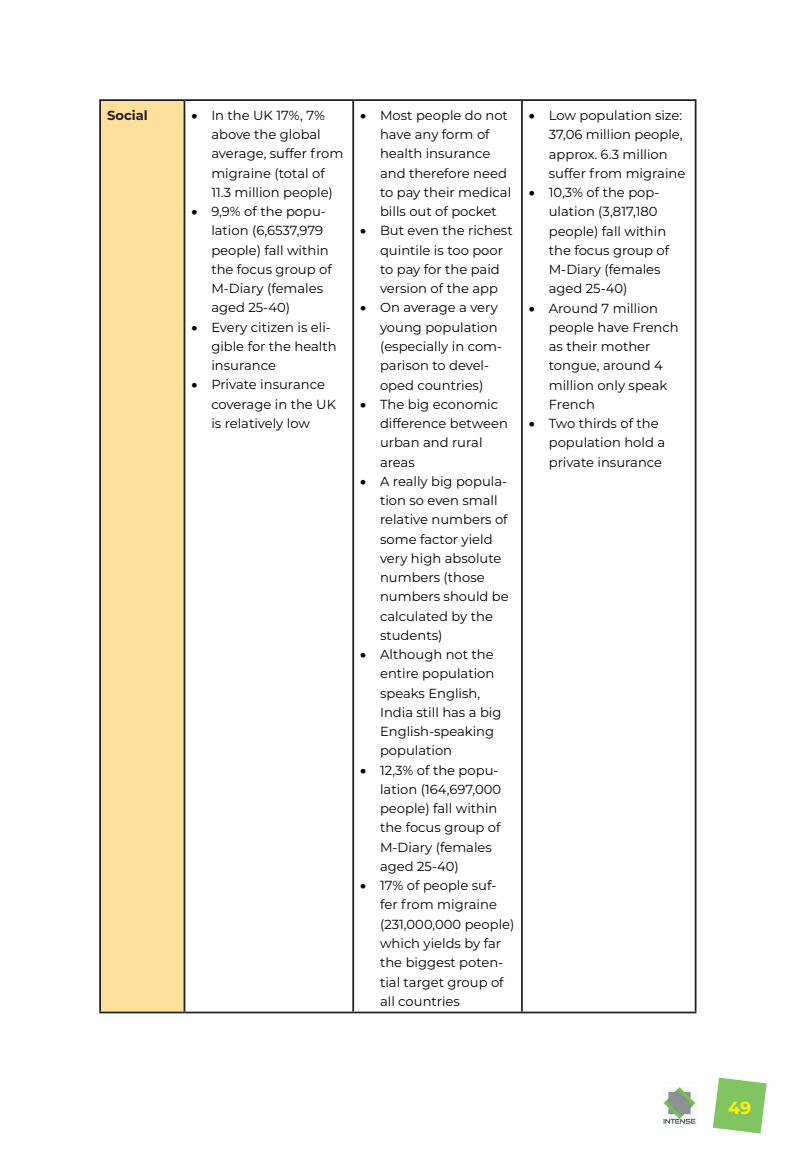
<style>
.page{position:relative;width:794px;height:1166px;background:#fff}
.page>*{position:absolute;margin:0;border:0;box-sizing:border-box;transform-origin:0 0}
.t1{font:700 17.5px "Montserrat";color:#fff101}
.t2{font:13.12px/19.2px "Montserrat";color:#000}
.t3{font:700 13.12px "Montserrat";color:#231f20}
</style>
<div class="page">
<img style="left:663px;top:1087px;width:33px;height:36px">
<svg style="left:713px;top:1077px;width:53px;height:56px"></svg>
<div style="left:100px;top:100px;width:84px;height:912px;background:#ffdf9c"></div>
<hr style="left:99px;top:99px;width:85px;height:2px;background:#231f20">
<hr style="left:99px;top:101px;width:2px;height:910px;background:#231f20">
<hr style="left:184px;top:99px;width:169px;height:2px;background:#231f20">
<hr style="left:184px;top:101px;width:1px;height:910px;background:#231f20">
<hr style="left:353px;top:99px;width:169px;height:2px;background:#231f20">
<hr style="left:352px;top:101px;width:2px;height:910px;background:#231f20">
<hr style="left:522px;top:99px;width:174px;height:2px;background:#231f20">
<hr style="left:521px;top:101px;width:2px;height:910px;background:#231f20">
<hr style="left:694px;top:101px;width:2px;height:910px;background:#231f20">
<hr style="left:99px;top:1011px;width:85px;height:2px;background:#231f20">
<hr style="left:184px;top:1011px;width:169px;height:2px;background:#231f20">
<hr style="left:353px;top:1011px;width:169px;height:2px;background:#231f20">
<hr style="left:522px;top:1011px;width:174px;height:2px;background:#231f20">
<p class="t3" style="left:107px;top:106px;width:42px">Social</p>
<p class="t2" style="left:211px;top:105px;width:133px;text-indent:-20px">• In the UK 17%, 7% above the global average, suffer from migraine (total of<br>11.3 million people)</p>
<p class="t2" style="left:211px;top:201px;width:122px;text-indent:-20px">• 9,9% of the popu&shy;lation (6,6537,979 people) fall within the focus group of<br>M-Diary (females aged 25-40)</p>
<p class="t2" style="left:211px;top:317px;width:127px;text-indent:-20px">• Every citizen is eli&shy;gible for the health insurance</p>
<p class="t2" style="left:211px;top:375px;width:126px;text-indent:-20px">• Private insurance coverage in the UK is relatively low</p>
<p class="t2" style="left:380px;top:105px;width:133px;text-indent:-20px">• Most people do not have any form of health insurance and therefore need to pay their medical bills out of pocket</p>
<p class="t2" style="left:380px;top:221px;width:134px;text-indent:-20px">• But even the richest quintile is too poor to pay for the paid version of the app</p>
<p class="t2" style="left:380px;top:298px;width:124px;text-indent:-20px">• On average a very young population (especially in com&shy;parison to devel&shy;oped countries)</p>
<p class="t2" style="left:380px;top:394px;width:129px;text-indent:-20px">• The big economic difference between urban and rural areas</p>
<p class="t2" style="left:380px;top:471px;width:130px;text-indent:-20px">• A really big popula&shy;tion so even small relative numbers of some factor yield very high absolute numbers (those numbers should be calculated by the students)</p>
<p class="t2" style="left:380px;top:644px;width:123px;text-indent:-20px">• Although not the entire population speaks English,<br>India still has a big<br>English-speaking population</p>
<p class="t2" style="left:380px;top:760px;width:123px;text-indent:-20px">• 12,3% of the popu&shy;lation (164,697,000 people) fall within the focus group of<br>M-Diary (females aged 25-40)</p>
<p class="t2" style="left:380px;top:875px;width:136px;text-indent:-20px">• 17% of people suf&shy;fer from migraine (231,000,000 people) which yields by far the biggest poten&shy;tial target group of all countries</p>
<p class="t2" style="left:549px;top:105px;width:138px;text-indent:-20px">• Low population size:<br>37,06 million people, approx. 6.3 million suffer from migraine</p>
<p class="t2" style="left:549px;top:182px;width:122px;text-indent:-20px">• 10,3% of the pop&shy;ulation (3,817,180 people) fall within the focus group of<br>M-Diary (females aged 25-40)</p>
<p class="t2" style="left:549px;top:298px;width:131px;text-indent:-20px">• Around 7 million people have French as their mother tongue, around 4 million only speak<br>French</p>
<p class="t2" style="left:549px;top:413px;width:118px;text-indent:-20px">• Two thirds of the population hold a private insurance</p>
<h1 class="t1" style="left:735px;top:1095px;width:12px">3</h1>
<h1 class="t1" style="left:728px;top:1095px;width:25px">49</h1>
</div>
